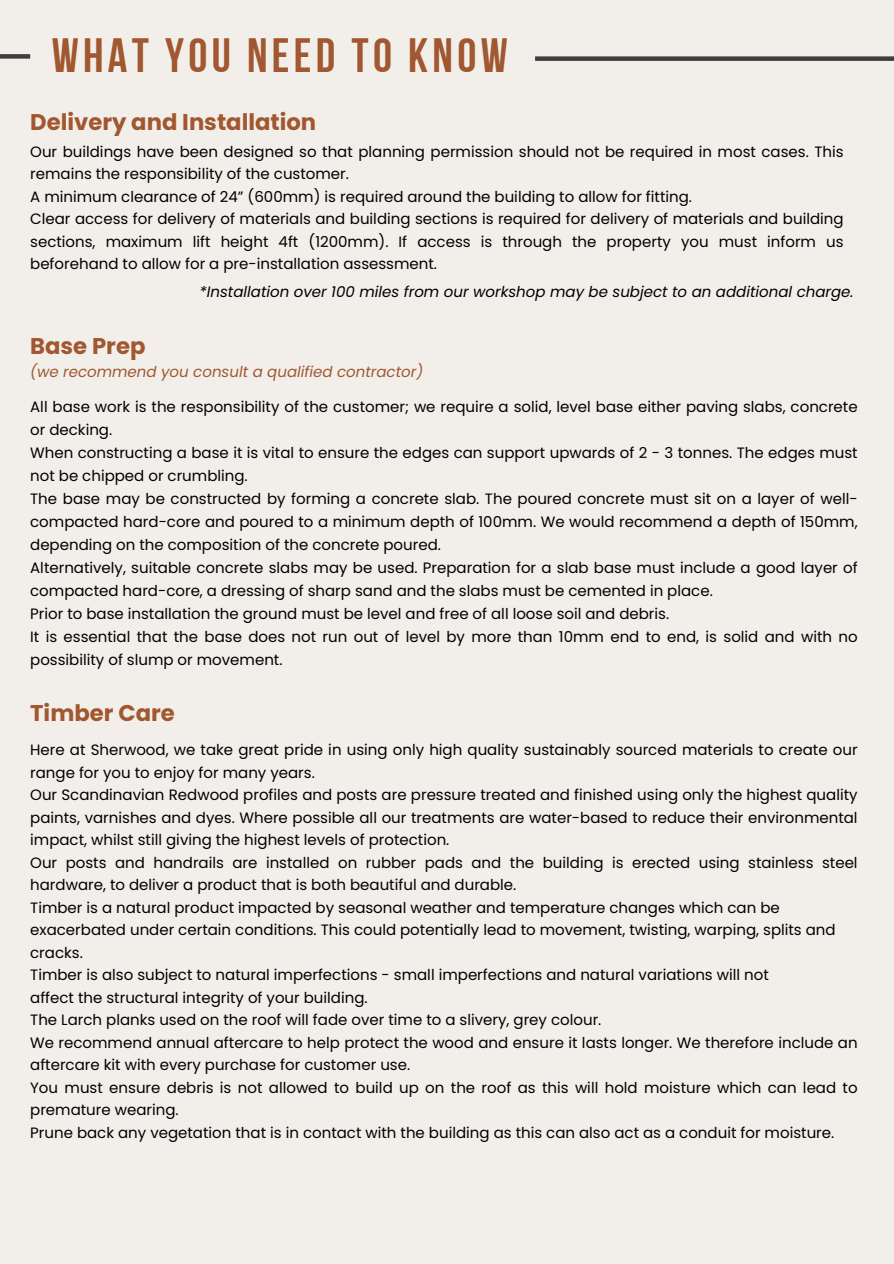
<style>
.page{position:relative;width:894px;height:1264px;background:#fff}
.page>*{position:absolute;margin:0;border:0;box-sizing:border-box;transform-origin:0 0}
.t1{font:48px "Bebas Neue Cyrillic";letter-spacing:.09em;color:#a1572f}
.t2{font:700 22.65px "Poppins";color:#a1572f}
.t3{font:15px/22.5px "Poppins";color:#000}
.t4{font:italic 15px "Poppins";color:#000}
.t5{font:italic 15px "Poppins";color:#a1572f}
</style>
<div class="page">
<div style="left:0;top:0;width:893px;height:1263px;background:#f2efeb"></div>
<div style="left:535px;top:56px;width:358px;height:5px;background:#3e3e3e"></div>
<div style="left:0;top:54px;width:30px;height:5px;background:#3e3e3e"></div>
<p class="t1" style="left:52px;top:36px;width:457px">WHAT YOU NEED TO KNOW</p>
<h1 class="t2" style="left:30px;top:107px;width:287px">Delivery and Installation</h1>
<h2 class="t3" style="left:30px;top:140px;width:814px">Our buildings have been designed so that planning permission should not be required in most cases. This remains the responsibility of the customer.</h2>
<p class="t3" style="left:30px;top:185px;width:663px">A minimum clearance of 24” (600mm) is required around the building to allow for fitting.</p>
<p class="t3" style="left:30px;top:208px;width:814px;text-align:justify">Clear access for delivery of materials and building sections is required for delivery of materials and building sections, maximum lift height 4ft (1200mm). If access is through the property you must inform us beforehand to allow for a pre-installation assessment.</p>
<p class="t4" style="left:199px;top:282px;width:655px">*Installation over 100 miles from our workshop may be subject to an additional charge.</p>
<p class="t2" style="left:30px;top:330px;width:117px">Base Prep</p>
<p class="t5" style="left:30px;top:361px;width:394px">(we recommend you consult a qualified contractor)</p>
<p class="t3" style="left:30px;top:395px;width:828px;line-height:23px">All base work is the responsibility of the customer; we require a solid, level base either paving slabs, concrete or decking.</p>
<p class="t3" style="left:30px;top:441px;width:828px;line-height:23px">When constructing a base it is vital to ensure the edges can support upwards of 2 - 3 tonnes. The edges must not be chipped or crumbling.</p>
<p class="t3" style="left:30px;top:487px;width:828px;line-height:23px;text-align:justify">The base may be constructed by forming a concrete slab. The poured concrete must sit on a layer of well&shy;compacted hard-core and poured to a minimum depth of 100mm. We would recommend a depth of 150mm, depending on the composition of the concrete poured.</p>
<p class="t3" style="left:30px;top:556px;width:828px;line-height:23px">Alternatively, suitable concrete slabs may be used. Preparation for a slab base must include a good layer of compacted hard-core, a dressing of sharp sand and the slabs must be cemented in place.</p>
<p class="t3" style="left:30px;top:602px;width:640px">Prior to base installation the ground must be level and free of all loose soil and debris.</p>
<p class="t3" style="left:30px;top:625px;width:828px;line-height:23px">It is essential that the base does not run out of level by more than 10mm end to end, is solid and with no possibility of slump or movement.</p>
<p class="t2" style="left:30px;top:697px;width:146px">Timber Care</p>
<h2 class="t3" style="left:30px;top:738px;width:828px">Here at Sherwood, we take great pride in using only high quality sustainably sourced materials to create our range for you to enjoy for many years.</h2>
<p class="t3" style="left:30px;top:783px;width:828px;text-align:justify">Our Scandinavian Redwood profiles and posts are pressure treated and finished using only the highest quality paints, varnishes and dyes. Where possible all our treatments are water-based to reduce their environmental impact, whilst still giving the highest levels of protection.</p>
<p class="t3" style="left:30px;top:851px;width:828px">Our posts and handrails are installed on rubber pads and the building is erected using stainless steel hardware, to deliver a product that is both beautiful and durable.</p>
<p class="t3" style="left:30px;top:896px;width:750px">Timber is a natural product impacted by seasonal weather and temperature changes which can be</p>
<p class="t3" style="left:30px;top:918px;width:806px">exacerbated under certain conditions. This could potentially lead to movement, twisting, warping, splits and</p>
<p class="t3" style="left:30px;top:941px;width:54px">cracks.</p>
<p class="t3" style="left:30px;top:963px;width:740px">Timber is also subject to natural imperfections - small imperfections and natural variations will not</p>
<p class="t3" style="left:30px;top:986px;width:339px">affect the structural integrity of your building.</p>
<p class="t3" style="left:30px;top:1008px;width:572px">The Larch planks used on the roof will fade over time to a slivery, grey colour.</p>
<p class="t3" style="left:30px;top:1031px;width:828px">We recommend annual aftercare to help protect the wood and ensure it lasts longer. We therefore include an aftercare kit with every purchase for customer use.</p>
<p class="t3" style="left:30px;top:1076px;width:828px">You must ensure debris is not allowed to build up on the roof as this will hold moisture which can lead to premature wearing.</p>
<p class="t3" style="left:30px;top:1121px;width:805px">Prune back any vegetation that is in contact with the building as this can also act as a conduit for moisture.</p>
</div>
